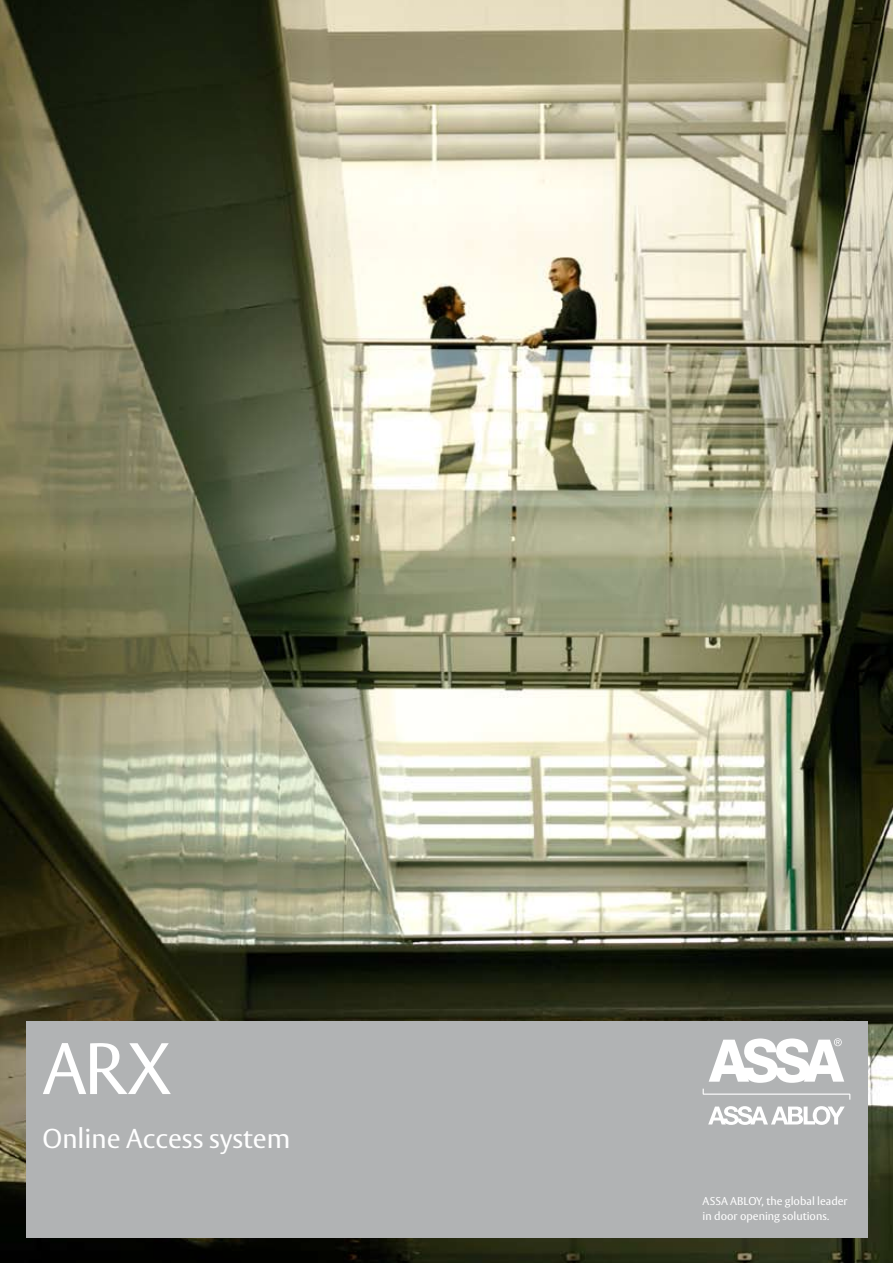
<style>
.page{position:relative;width:893px;height:1263px;background:#fff}
.page>*{position:absolute;margin:0;border:0;box-sizing:border-box;transform-origin:0 0}
.t1{font:72px "ASSA Vesta";color:#fff}
.t2{font:27px "ASSA Vesta";color:#fff}
.t3{font:11.25px/15px "ASSA Vesta";color:#fff}
</style>
<div class="page">
<img style="left:0;top:0;width:893px;height:1263px">
<div style="left:26px;top:1021px;width:842px;height:216px;background:#b1b3b4"></div>
<svg style="left:703px;top:1089px;width:148px;height:11px"></svg>
<svg style="left:708px;top:1106px;width:137px;height:19px"></svg>
<svg style="left:709px;top:1038px;width:135px;height:45px"></svg>
<h1 class="t1" style="left:43px;top:1025px;width:130px">ARX</h1>
<h2 class="t2" style="left:43px;top:1122px;width:249px">Online Access system</h2>
<p class="t3" style="left:703px;top:1194px;width:147px">ASSA ABLOY, the global leader in door opening solutions.</p>
</div>
